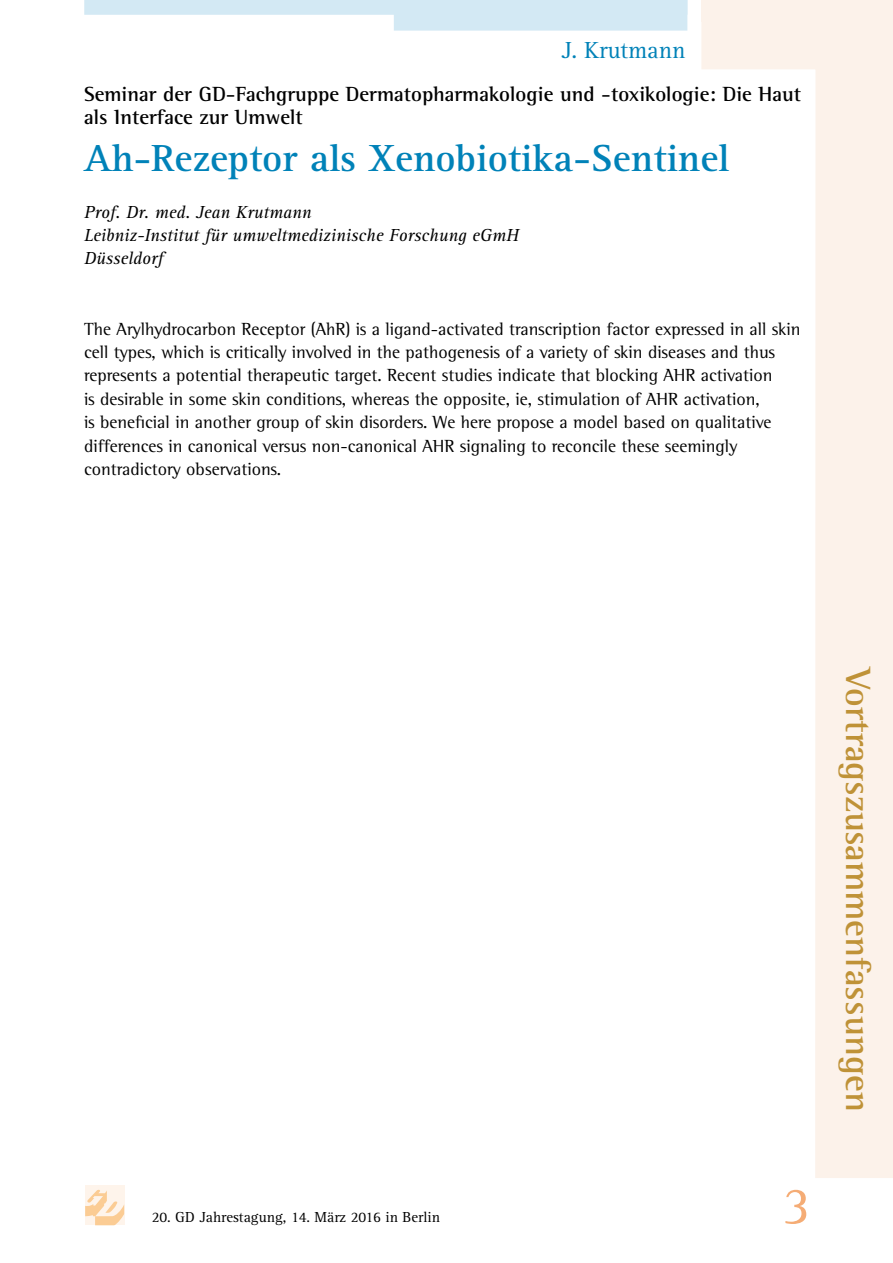
<style>
.page{position:relative;width:893px;height:1263px;background:#fff}
.page>*{position:absolute;margin:0;border:0;box-sizing:border-box;transform-origin:0 0}
.t1{font:54px "Agfa Rotis Serif";color:#f5ac75}
.t2{font:700 39px "Agfa Rotis Serif";color:#0082b8}
.t3{font:700 36px "Agfa Rotis Semi Serif";color:#bf9237}
.t4{font:24px "Agfa Rotis Serif";color:#0082b8}
.t5{font:700 21px/23.4px "Agfa Rotis Semi Serif";color:#000}
.t6{font:18px/23.4px "Agfa Rotis Semi Serif";color:#000}
.t7{font:italic 18px/23.4px "Agfa Rotis Serif";color:#000}
.t8{font:15px "Agfa Rotis Serif";color:#000}
</style>
<div class="page">
<svg style="left:701px;top:21px;width:192px;height:1157px"></svg>
<div style="left:85px;top:1186px;width:39px;height:39px;background:#fef4eb"></div>
<svg style="left:85px;top:1189px;width:39px;height:36px"></svg>
<svg style="left:84px;top:0;width:603px;height:31px"></svg>
<div style="left:701px;top:0;width:192px;height:21px;background:#fcf2ea"></div>
<h3 class="t4" style="left:561px;top:36px;width:126px">J. Krutmann</h3>
<p class="t5" style="left:84px;top:82px;width:719px">Seminar der GD-Fachgruppe Dermatopharmakologie und -toxikologie: Die Haut als Interface zur Umwelt</p>
<h2 class="t2" style="left:84px;top:135px;width:646px">Ah-Rezeptor als Xenobiotika-Sentinel</h2>
<p class="t7" style="left:84px;top:201px;width:436px">Prof. Dr. med. Jean Krutmann<br>Leibniz-Institut für umweltmedizinische Forschung eGmH<br>Düsseldorf</p>
<p class="t6" style="left:84px;top:317px;width:718px">The Arylhydrocarbon Receptor (AhR) is a ligand-activated transcription factor expressed in all skin cell types, which is critically involved in the pathogenesis of a variety of skin diseases and thus represents a potential therapeutic target. Recent studies indicate that blocking AHR activation<br>is desirable in some skin conditions, whereas the opposite, ie, stimulation of AHR activation,<br>is beneficial in another group of skin disorders. We here propose a model based on qualitative differences in canonical versus non-canonical AHR signaling to reconcile these seemingly contradictory observations.</p>
<p class="t8" style="left:152px;top:1208px;width:290px">20. GD Jahrestagung, 14. März 2016 in Berlin</p>
<h3 class="t3" style="left:880px;top:668px;width:445px;rotate:90deg">Vortragszusammenfassungen</h3>
<h1 class="t1" style="left:783px;top:1175px;width:30px">3</h1>
</div>
